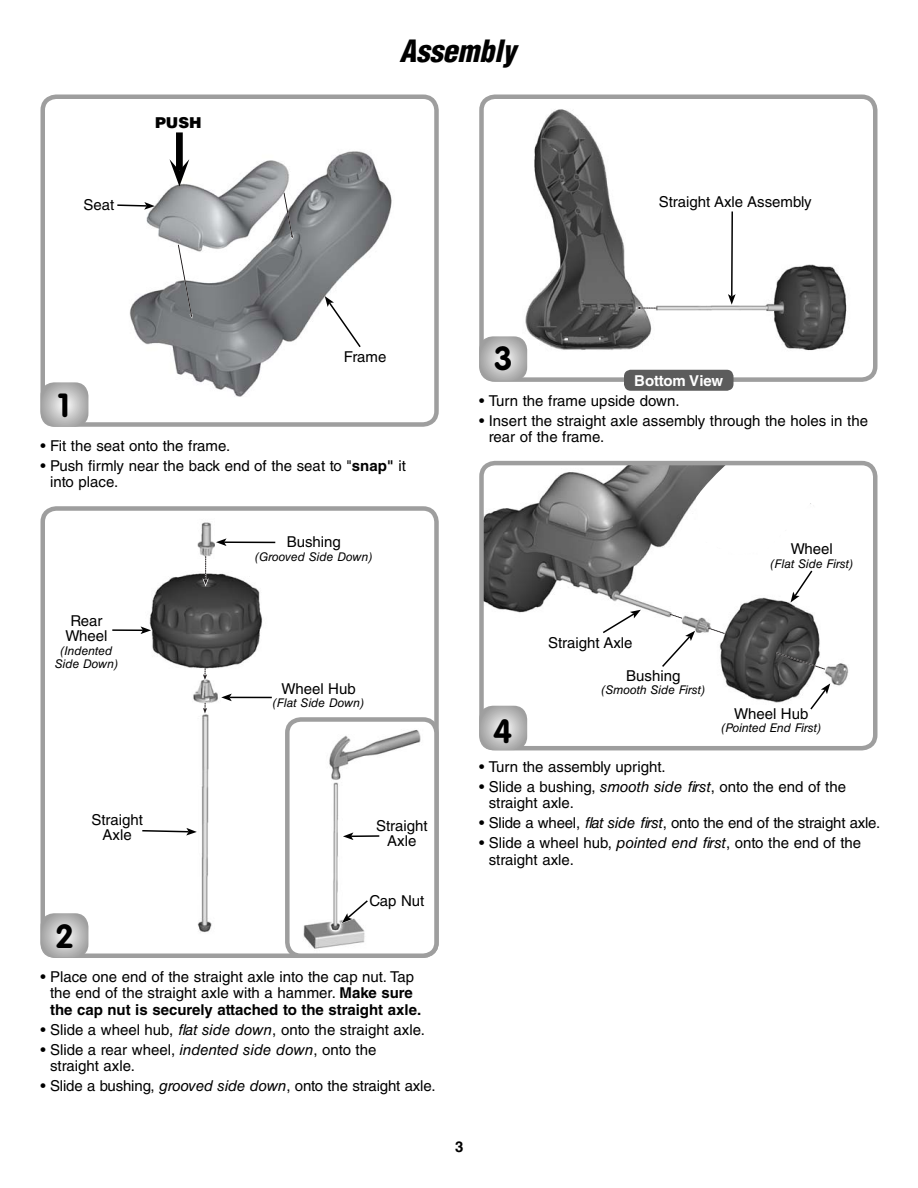
<style>
.page{position:relative;width:918px;height:1188px;background:#fff}
.page>*{position:absolute;margin:0;border:0;box-sizing:border-box;transform-origin:0 0}
.t1{font:700 33px "VAG Rounded Std";color:#000}
.t2{font:italic 900 condensed 30px "Helvetica LT Std";color:#000}
.t3{font:15px/16.5px "Helvetica LT Std";color:#000}
.t4{font:700 15px "Helvetica LT Std";color:#fff}
.t5{font:900 15px "Helvetica LT Std";color:#000}
.t6{font:700 15px "Helvetica LT Std";color:#000}
.t7{font:italic 12px/13.5px "Helvetica LT Std";color:#000;text-align:center}
.s1{font-weight:700}
.s2{font-style:italic}
</style>
<div class="page">
<img style="left:484px;top:466px;width:365px;height:249px">
<svg style="left:669px;top:613px;width:14px;height:6px"></svg>
<svg style="left:706px;top:627px;width:19px;height:8px"></svg>
<svg style="left:775px;top:652px;width:51px;height:18px"></svg>
<svg style="left:561px;top:466px;width:312px;height:89px"></svg>
<div style="left:479px;top:461px;width:399px;height:289px;border:4px solid #9e9e9e;border-radius:14px"></div>
<img style="left:517px;top:109px;width:330px;height:253px">
<svg style="left:635px;top:306px;width:22px;height:4px"></svg>
<div style="left:479px;top:95px;width:399px;height:287px;border:4px solid #9e9e9e;border-radius:14px"></div>
<img style="left:78px;top:151px;width:314px;height:259px">
<svg style="left:178px;top:244px;width:15px;height:75px"></svg>
<svg style="left:283px;top:192px;width:11px;height:48px"></svg>
<div style="left:40px;top:94px;width:399px;height:333px;border:4px solid #9e9e9e;border-radius:14px"></div>
<img style="left:45px;top:511px;width:231px;height:442px">
<svg style="left:202px;top:557px;width:7px;height:30px"></svg>
<svg style="left:202px;top:669px;width:6px;height:13px"></svg>
<svg style="left:202px;top:703px;width:6px;height:12px"></svg>
<div style="left:40px;top:506px;width:399px;height:452px;border:4px solid #9e9e9e;border-radius:14px"></div>
<img style="left:287px;top:719px;width:149px;height:237px;border-radius:14px">
<div style="left:285px;top:717px;width:154px;height:241px;border:4px solid #9e9e9e;border-radius:14px"></div>
<svg style="left:325px;top:296px;width:37px;height:53px"></svg>
<hr style="left:229px;top:697px;width:43px;height:1px;background:#000">
<svg style="left:221px;top:694px;width:11px;height:7px"></svg>
<hr style="left:224px;top:541px;width:51px;height:2px;background:#000">
<svg style="left:216px;top:538px;width:11px;height:8px"></svg>
<svg style="left:116px;top:202px;width:39px;height:8px"></svg>
<svg style="left:728px;top:210px;width:8px;height:95px"></svg>
<div style="left:624px;top:370px;width:110px;height:21px;background:#5c5c5c;border-radius:7px"></div>
<div style="left:176px;top:132px;width:7px;height:39px;background:#000"></div>
<svg style="left:169px;top:159px;width:20px;height:27px"></svg>
<svg style="left:141px;top:828px;width:56px;height:8px"></svg>
<hr style="left:351px;top:835px;width:28px;height:2px;background:#000">
<svg style="left:343px;top:832px;width:10px;height:8px"></svg>
<svg style="left:660px;top:631px;width:35px;height:38px"></svg>
<svg style="left:601px;top:610px;width:40px;height:25px"></svg>
<svg style="left:809px;top:683px;width:21px;height:28px"></svg>
<svg style="left:791px;top:569px;width:23px;height:34px"></svg>
<hr style="left:112px;top:629px;width:31px;height:2px;background:#000">
<svg style="left:141px;top:626px;width:10px;height:8px"></svg>
<svg style="left:40px;top:382px;width:48px;height:45px;background:#bcbcbc"></svg>
<svg style="left:479px;top:336px;width:48px;height:45px;background:#bcbcbc"></svg>
<svg style="left:479px;top:706px;width:48px;height:44px;background:#bcbcbc"></svg>
<svg style="left:40px;top:913px;width:48px;height:45px;background:#bcbcbc"></svg>
<svg style="left:341px;top:898px;width:30px;height:26px"></svg>
<p class="t3" style="left:83px;top:198px;width:32px">Seat</p>
<p class="t5" style="left:155px;top:117px;width:48px">PUSH</p>
<h2 class="t2" style="left:399px;top:41px;width:118px">Assembly</h2>
<p class="t3" style="left:344px;top:350px;width:44px">Frame</p>
<h1 class="t1" style="left:494px;top:343px;width:20px">3</h1>
<p class="t3" style="left:659px;top:195px;width:154px">Straight Axle Assembly</p>
<p class="t4" style="left:634px;top:375px;width:91px">Bottom View</p>
<h1 class="t1" style="left:58px;top:389px;width:14px">1</h1>
<p class="t3" style="left:41px;top:439px;width:191px">• Fit the seat onto the frame.</p>
<p class="t3" style="left:50px;top:459px;width:358px;text-indent:-10px">• Push firmly near the back end of the seat to "<span class="s1">snap"</span> it into place.</p>
<p class="t3" style="left:65px;top:615px;width:44px;line-height:15px;text-align:center">Rear<br>Wheel</p>
<p class="t7" style="left:55px;top:645px;width:65px">(Indented<br>Side Down)</p>
<p class="t3" style="left:287px;top:535px;width:56px">Bushing</p>
<p class="t7" style="left:255px;top:551px;width:119px">(Grooved Side Down)</p>
<p class="t3" style="left:281px;top:682px;width:76px">Wheel Hub</p>
<p class="t7" style="left:273px;top:698px;width:93px">(Flat Side Down)</p>
<p class="t3" style="left:91px;top:814px;width:53px;line-height:15px;text-align:center">Straight<br>Axle</p>
<p class="t3" style="left:376px;top:820px;width:53px;line-height:15px;text-align:center">Straight<br>Axle</p>
<h1 class="t1" style="left:55px;top:920px;width:20px">2</h1>
<p class="t3" style="left:369px;top:894px;width:57px">Cap Nut</p>
<p class="t3" style="left:50px;top:970px;width:373px;text-indent:-10px">• Place one end of the straight axle into the cap nut. Tap the end of the straight axle with a hammer. <span class="s1">Make sure the cap nut is securely attached to the straight axle.</span></p>
<p class="t3" style="left:40px;top:1023px;width:386px">• Slide a wheel hub, <span class="s2">flat side down</span>, onto the straight axle.</p>
<p class="t3" style="left:50px;top:1043px;width:328px;text-indent:-10px">• Slide a rear wheel, <span class="s2">indented side down</span>, onto the straight axle.</p>
<p class="t3" style="left:41px;top:1079px;width:397px">• Slide a bushing, <span class="s2">grooved side down</span>, onto the straight axle.</p>
<p class="t3" style="left:479px;top:394px;width:202px">• Turn the frame upside down.</p>
<p class="t3" style="left:489px;top:414px;width:381px;text-indent:-10px">• Insert the straight axle assembly through the holes in the rear of the frame.</p>
<h1 class="t1" style="left:493px;top:715px;width:20px">4</h1>
<p class="t3" style="left:791px;top:542px;width:44px">Wheel</p>
<p class="t7" style="left:771px;top:558px;width:84px">(Flat Side First)</p>
<p class="t3" style="left:548px;top:636px;width:86px">Straight Axle</p>
<p class="t3" style="left:626px;top:669px;width:56px">Bushing</p>
<p class="t7" style="left:601px;top:685px;width:105px">(Smooth Side First)</p>
<p class="t3" style="left:734px;top:707px;width:76px">Wheel Hub</p>
<p class="t7" style="left:721px;top:723px;width:101px">(Pointed End First)</p>
<p class="t3" style="left:479px;top:760px;width:188px">• Turn the assembly upright.</p>
<p class="t3" style="left:489px;top:780px;width:359px;text-indent:-10px">• Slide a bushing, <span class="s2">smooth side first</span>, onto the end of the straight axle.</p>
<p class="t3" style="left:479px;top:816px;width:403px">• Slide a wheel, <span class="s2">flat side first</span>, onto the end of the straight axle.</p>
<p class="t3" style="left:489px;top:836px;width:374px;text-indent:-10px">• Slide a wheel hub, <span class="s2">pointed end first</span>, onto the end of the straight axle.</p>
<p class="t6" style="left:455px;top:1141px;width:10px">3</p>
</div>
